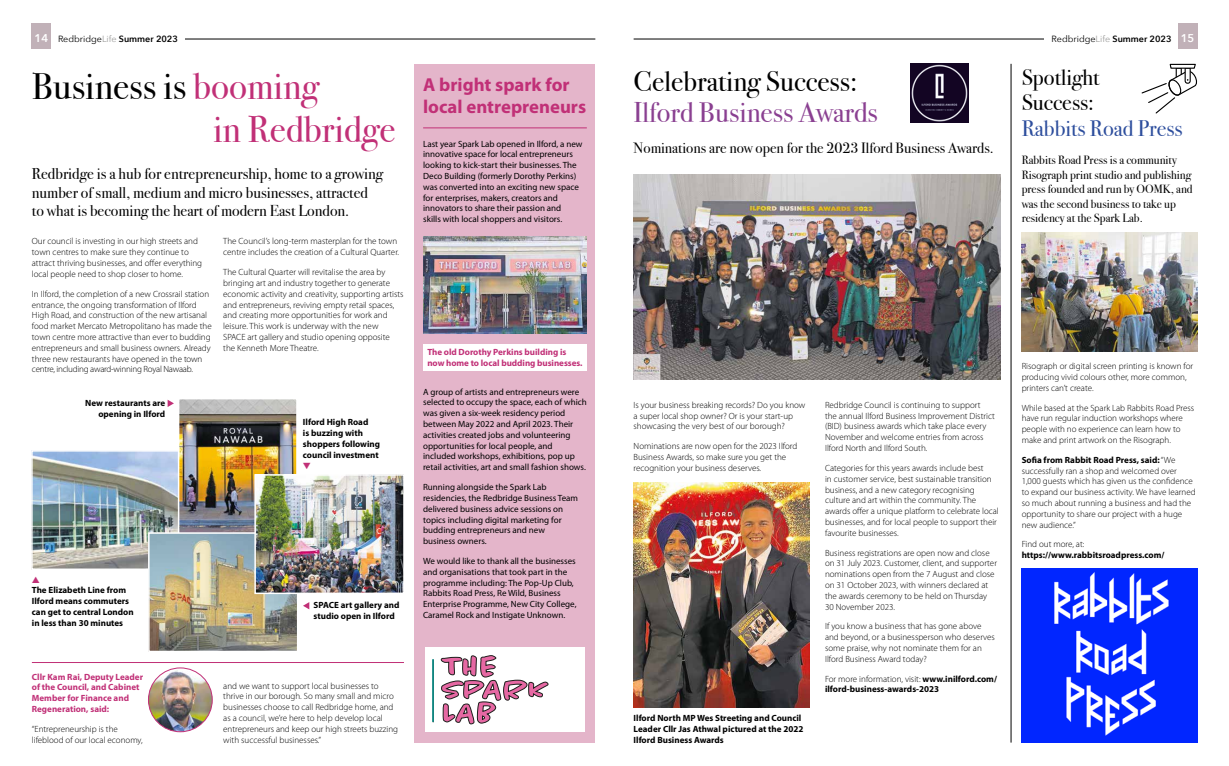
<style>
.page{position:relative;width:1229px;height:766px;background:#fff}
.page>*{position:absolute;margin:0;border:0;box-sizing:border-box;transform-origin:0 0}
.t1{font:37.5px/43.5px "Bodoni Svty Two ITCTT";color:#c13077}
.t2{font:28.5px "Bodoni Svty Two ITCTT";color:#8a4091}
.t3{font:28.5px "Bodoni Svty Two ITCTT";color:#000}
.t4{font:22.5px/25.5px "Bodoni Svty Two ITCTT";color:#000}
.t5{font:22.5px "Bodoni Svty Two ITCTT";color:#2d4e9d}
.t6{font:700 18.75px/22.5px "Myriad Pro";color:#c13077}
.t7{font:15.75px/18.9px "Bodoni Svty Two ITCTT";color:#000}
.t8{font:15px "Bodoni Svty Two ITCTT";color:#000}
.t9{font:12px/14.4px "Bodoni Svty Two ITCTT";color:#000}
.t10{font:300 9px/10.8px "Myriad Pro";color:#000}
.t11{font:9px/10.8px "Myriad Pro";color:#000}
.t12{font:700 9px/10.8px "Myriad Pro";color:#000}
.t13{font:700 9px/10.8px "Myriad Pro";color:#c13077}
.t14{font:600 9px "Avenir Next";color:#000}
.s1{font-size:11.25px;color:#fff}
.s2{font-weight:400}
.s3{font-weight:400;color:#9d9d9c}
.s4{color:#000}
.s5{font-weight:300}
.s6{font-weight:700}
</style>
<div class="page">
<div style="left:32px;top:23px;width:19px;height:26px;background:#c1b1b8"></div>
<div style="left:1178px;top:23px;width:19px;height:26px;background:#c1b1b8"></div>
<hr style="left:185px;top:39px;width:410px;height:1px;background:#000">
<hr style="left:634px;top:39px;width:410px;height:1px;background:#000">
<div style="left:415px;top:64px;width:180px;height:678px;background:#e4b5ca"></div>
<hr style="left:423px;top:127px;width:164px;height:1px;background:#c13077">
<img style="left:423px;top:237px;width:164px;height:96px">
<div style="left:423px;top:344px;width:164px;height:26px;background:#fff"></div>
<img style="left:34px;top:453px;width:144px;height:114px">
<div style="left:31px;top:450px;width:150px;height:120px;border:2px solid #fff"></div>
<img style="left:1022px;top:232px;width:175px;height:119px">
<img style="left:634px;top:482px;width:175px;height:225px">
<hr style="left:1011px;top:64px;width:1px;height:678px;background:#000">
<img style="left:148px;top:667px;width:64px;height:64px;border-radius:32px">
<div style="left:148px;top:667px;width:65px;height:65px;border:1px solid #c13077;border-radius:50%"></div>
<img style="left:1022px;top:568px;width:175px;height:174px">
<img style="left:910px;top:64px;width:58px;height:58px">
<img style="left:181px;top:401px;width:114px;height:131px">
<div style="left:178px;top:398px;width:120px;height:141px;border:2px solid #fff"></div>
<img style="left:151px;top:535px;width:144px;height:114px">
<div style="left:148px;top:532px;width:150px;height:120px;border:2px solid #fff"></div>
<img style="left:257px;top:477px;width:145px;height:114px">
<div style="left:254px;top:474px;width:151px;height:120px;border:2px solid #fff"></div>
<svg style="left:168px;top:400px;width:6px;height:7px"></svg>
<svg style="left:303px;top:602px;width:6px;height:7px"></svg>
<hr style="left:32px;top:662px;width:372px;height:1px;background:#c13077">
<svg style="left:1141px;top:64px;width:56px;height:49px"></svg>
<div style="left:425px;top:647px;width:160px;height:84px;background:#fff"></div>
<svg style="left:441px;top:655px;width:107px;height:68px"></svg>
<hr style="left:432px;top:659px;width:2px;height:62px;background:#07a099">
<img style="left:634px;top:174px;width:366px;height:205px">
<p class="t14" style="left:35px;top:31px;width:145px"><span class="s1">14</span> <span class="s2">Redbridge</span><span class="s3">Life</span> Summer 2023</p>
<p class="t14" style="left:1051px;top:31px;width:144px"><span class="s2">Redbridge</span><span class="s3">Life</span> Summer 2023 <span class="s1">15</span></p>
<h1 class="t1" style="left:213px;top:60px;width:184px;text-indent:-181px"><span class="s4">Business is</span> booming<br>in Redbridge</h1>
<h3 class="t7" style="left:32px;top:162px;width:353px">Redbridge is a hub for entrepreneurship, home to a growing number of small, medium and micro businesses, attracted to what is becoming the heart of modern East London.</h3>
<p class="t10" style="left:32px;top:236px;width:172px">Our council is investing in our high streets and town centres to make sure they continue to attract thriving businesses, and offer everything local people need to shop closer to home.</p>
<p class="t10" style="left:32px;top:288px;width:181px">In Ilford, the completion of a new Crossrail station entrance, the ongoing transformation of Ilford High Road, and construction of the new artisanal food market Mercato Metropolitano has made the town centre more attractive than ever to budding entrepreneurs and small business owners. Already three new restaurants have opened in the town centre, including award-winning Royal Nawaab.</p>
<p class="t10" style="left:223px;top:236px;width:177px">The Council’s long-term masterplan for the town centre includes the creation of a Cultural Quarter.</p>
<p class="t10" style="left:223px;top:267px;width:182px">The Cultural Quarter will revitalise the area by bringing art and industry together to generate economic activity and creativity, supporting artists and entrepreneurs, reviving empty retail spaces, and creating more opportunities for work and leisure. This work is underway with the new<br>SPACE art gallery and studio opening opposite the Kenneth More Theatre.</p>
<p class="t12" style="left:85px;top:397px;width:82px;text-align:right">New restaurants are opening in Ilford</p>
<p class="t12" style="left:32px;top:585px;width:103px">The Elizabeth Line from<br>Ilford means commuters can get to central London in less than 30 minutes</p>
<p class="t13" style="left:32px;top:671px;width:113px">Cllr Kam Rai, Deputy Leader of the Council, and Cabinet<br>Member for Finance and<br>Regeneration, said:</p>
<p class="t10" style="left:32px;top:723px;width:112px">“Entrepreneurship is the lifeblood of our local economy,</p>
<p class="t12" style="left:303px;top:417px;width:79px">Ilford High Road<br>is buzzing with shoppers following council investment</p>
<p class="t12" style="left:314px;top:599px;width:87px">SPACE art gallery and studio open in Ilford</p>
<p class="t10" style="left:223px;top:680px;width:176px">and we want to support local businesses to thrive in our borough. So many small and micro businesses choose to call Redbridge home, and as a council, we’re here to help develop local entrepreneurs and keep our high streets buzzing with successful businesses.”</p>
<h3 class="t6" style="left:423px;top:73px;width:165px">A bright spark for local entrepreneurs</h3>
<p class="t11" style="left:423px;top:138px;width:161px">Last year Spark Lab opened in Ilford, a new innovative space for local entrepreneurs looking to kick-start their businesses. The Deco Building (formerly Dorothy Perkins) was converted into an exciting new space for enterprises, makers, creators and innovators to share their passion and<br>skills with local shoppers and visitors.</p>
<p class="t13" style="left:427px;top:347px;width:157px">The old Dorothy Perkins building is now home to local budding businesses.</p>
<p class="t11" style="left:423px;top:386px;width:165px">A group of artists and entrepreneurs were selected to occupy the space, each of which was given a six-week residency period between May 2022 and April 2023. Their activities created jobs and volunteering opportunities for local people, and included workshops, exhibitions, pop up retail activities, art and small fashion shows.</p>
<p class="t11" style="left:423px;top:481px;width:156px">Running alongside the Spark Lab residencies, the Redbridge Business Team delivered business advice sessions on topics including digital marketing for budding entrepreneurs and new business owners.</p>
<p class="t11" style="left:423px;top:555px;width:155px">We would like to thank all the businesses and organisations that took part in the programme including: The Pop-Up Club, Rabbits Road Press, Re Wild, Business Enterprise Programme, New City College, Caramel Rock and Instigate Unknown.</p>
<h2 class="t3" style="left:634px;top:57px;width:226px">Celebrating Success:</h2>
<h2 class="t2" style="left:634px;top:89px;width:246px">Ilford Business Awards</h2>
<h3 class="t8" style="left:634px;top:135px;width:361px">Nominations are now open for the 2023 Ilford Business Awards.</h3>
<h3 class="t4" style="left:1022px;top:62px;width:79px">Spotlight<br>Success:</h3>
<h3 class="t5" style="left:1022px;top:110px;width:162px">Rabbits Road Press</h3>
<h3 class="t9" style="left:1022px;top:152px;width:172px">Rabbits Road Press is a community Risograph print studio and publishing press founded and run by OOMK, and was the second business to take up residency at the Spark Lab.</h3>
<p class="t10" style="left:634px;top:399px;width:173px">Is your business breaking records? Do you know a super local shop owner? Or is your start-up showcasing the very best of our borough?</p>
<p class="t10" style="left:634px;top:441px;width:165px">Nominations are now open for the 2023 Ilford<br>Business Awards, so make sure you get the recognition your business deserves.</p>
<p class="t12" style="left:634px;top:712px;width:171px">Ilford North MP Wes Streeting and Council<br>Leader Cllr Jas Athwal pictured at the 2022<br>Ilford Business Awards</p>
<p class="t10" style="left:825px;top:399px;width:171px">Redbridge Council is continuing to support<br>the annual Ilford Business Improvement District (BID) business awards which take place every November and welcome entries from across Ilford North and Ilford South.</p>
<p class="t10" style="left:825px;top:462px;width:175px">Categories for this years awards include best<br>in customer service, best sustainable transition business, and a new category recognising culture and art within the community. The awards offer a unique platform to celebrate local businesses, and for local people to support their favourite businesses.</p>
<p class="t10" style="left:825px;top:547px;width:173px">Business registrations are open now and close on 31 July 2023. Customer, client, and supporter nominations open from the 7 August and close on 31 October 2023, with winners declared at the awards ceremony to be held on Thursday 30 November 2023.</p>
<p class="t10" style="left:825px;top:621px;width:171px">If you know a business that has gone above and beyond, or a businessperson who deserves some praise, why not nominate them for an Ilford Business Award today?</p>
<p class="t12" style="left:825px;top:673px;width:173px"><span class="s5">For more information, visit:</span> www.inilford.com/ ilford-business-awards-2023</p>
<p class="t10" style="left:1022px;top:361px;width:173px">Risograph or digital screen printing is known for producing vivid colours other, more common, printers can’t create.</p>
<p class="t10" style="left:1022px;top:402px;width:174px">While based at the Spark Lab Rabbits Road Press have run regular induction workshops where people with no experience can learn how to make and print artwork on the Risograph.</p>
<p class="t10" style="left:1022px;top:454px;width:175px"><span class="s6">Sofia from Rabbit Road Press, said:</span> “We successfully ran a shop and welcomed over 1,000 guests which has given us the confidence to expand our business activity. We have learned so much about running a business and had the opportunity to share our project with a huge new audience.”</p>
<p class="t10" style="left:1022px;top:539px;width:64px">Find out more, at:</p>
<p class="t12" style="left:1022px;top:549px;width:144px">https://www.rabbitsroadpress.com/</p>
</div>
